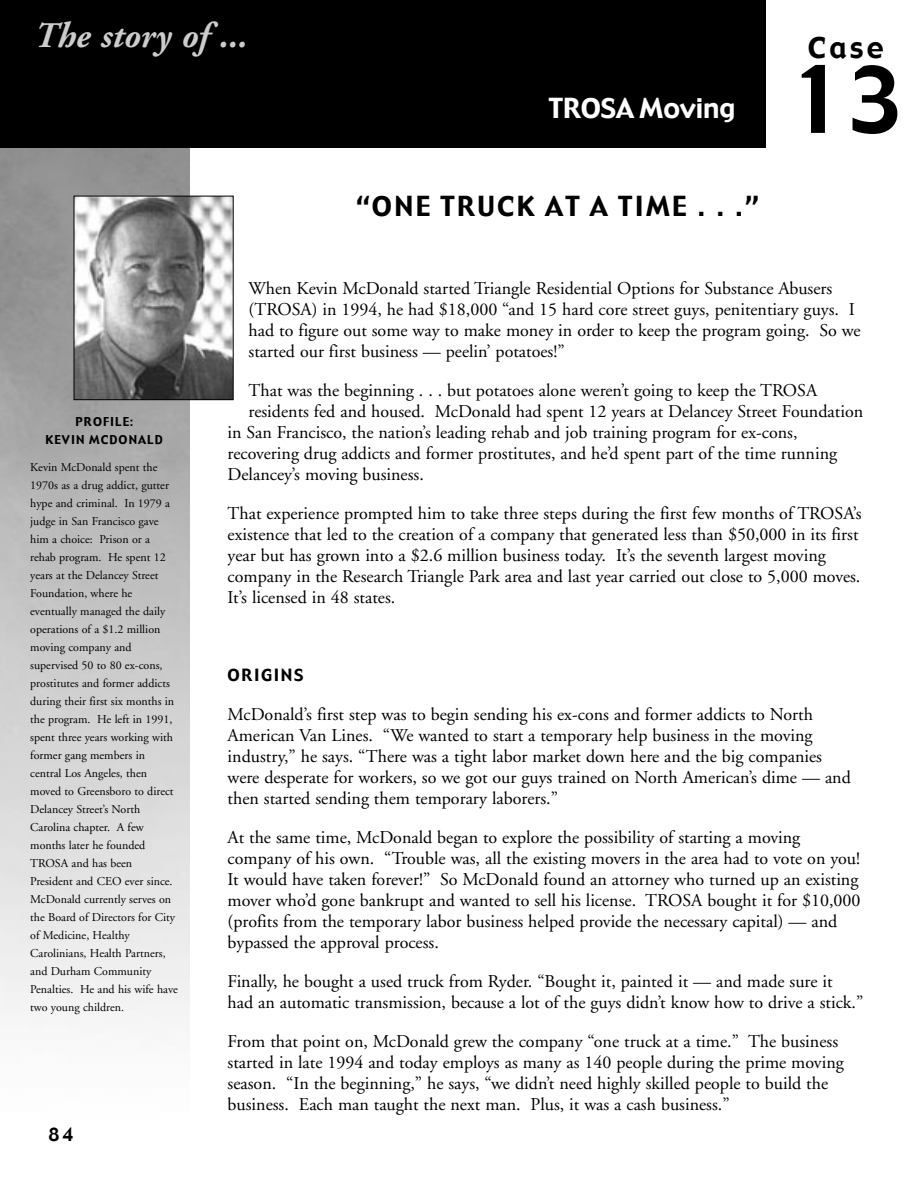
<style>
.page{position:relative;width:918px;height:1188px;background:#fff}
.page>*{position:absolute;margin:0;border:0;box-sizing:border-box;transform-origin:0 0}
.t1{font:90px "Gadget";color:#000}
.t2{font:italic 700 36px "Adobe Garamond";color:#ccc}
.t3{font:28.5px "Gadget";color:#000}
.t4{font:27px "Gadget";letter-spacing:.085em;color:#000}
.t5{font:27px "Gadget";color:#fff}
.t6{font:18px/21px "Adobe Garamond";color:#000}
.t7{font:18px "Gadget";color:#000}
.t8{font:16.5px "Gadget";letter-spacing:.095em;color:#000}
.t9{font:12px/18px "Adobe Garamond";color:#000}
.t10{font:12px/18px "Gadget";letter-spacing:.09em;color:#000;text-align:center}
</style>
<div class="page">
<img style="left:0;top:148px;width:189px;height:869px">
<div style="left:0;top:0;width:766px;height:148px;background:#000"></div>
<img style="left:76px;top:198px;width:156px;height:200px">
<div style="left:74px;top:196px;width:160px;height:204px;border:1px solid #000"></div>
<h2 class="t2" style="left:33px;top:21px;width:215px">The story of ...</h2>
<h3 class="t5" style="left:549px;top:91px;width:188px">TROSA Moving</h3>
<h3 class="t4" style="left:356px;top:189px;width:404px">“ONE TRUCK AT A TIME . . .”</h3>
<h3 class="t3" style="left:808px;top:29px;width:77px">Case</h3>
<h1 class="t1" style="left:789px;top:43px;width:115px">13</h1>
<p class="t10" style="left:45px;top:413px;width:119px">PROFILE:<br>KEVIN MCDONALD</p>
<p class="t9" style="left:30px;top:460px;width:149px">Kevin McDonald spent the<br>1970s as a drug addict, gutter hype and criminal. In 1979 a judge in San Francisco gave him a choice: Prison or a rehab program. He spent 12 years at the Delancey Street<br>Foundation, where he eventually managed the daily operations of a $1.2 million moving company and supervised 50 to 80 ex-cons, prostitutes and former addicts during their first six months in the program. He left in 1991, spent three years working with former gang members in central Los Angeles, then moved to Greensboro to direct<br>Delancey Street’s North<br>Carolina chapter. A few months later he founded<br>TROSA and has been<br>President and CEO ever since.<br>McDonald currently serves on the Board of Directors for City of Medicine, Healthy<br>Carolinians, Health Partners, and Durham Community<br>Penalties. He and his wife have two young children.</p>
<p class="t7" style="left:48px;top:1123px;width:27px">84</p>
<p class="t6" style="left:249px;top:279px;width:614px">When Kevin McDonald started Triangle Residential Options for Substance Abusers (TROSA) in 1994, he had $18,000 “and 15 hard core street guys, penitentiary guys. I had to figure out some way to make money in order to keep the program going. So we started our first business — peelin’ potatoes!”</p>
<p class="t6" style="left:249px;top:381px;width:570px">That was the beginning . . . but potatoes alone weren’t going to keep the TROSA</p>
<p class="t6" style="left:249px;top:402px;width:616px">residents fed and housed. McDonald had spent 12 years at Delancey Street Foundation</p>
<p class="t6" style="left:228px;top:423px;width:572px">in San Francisco, the nation’s leading rehab and job training program for ex-cons,</p>
<p class="t6" style="left:228px;top:444px;width:611px">recovering drug addicts and former prostitutes, and he’d spent part of the time running</p>
<p class="t6" style="left:228px;top:465px;width:198px">Delancey’s moving business.</p>
<p class="t6" style="left:228px;top:504px;width:635px">That experience prompted him to take three steps during the first few months of TROSA’s existence that led to the creation of a company that generated less than $50,000 in its first year but has grown into a $2.6 million business today. It’s the seventh largest moving company in the Research Triangle Park area and last year carried out close to 5,000 moves.<br>It’s licensed in 48 states.</p>
<p class="t8" style="left:228px;top:664px;width:77px">ORIGINS</p>
<p class="t6" style="left:228px;top:705px;width:625px">McDonald’s first step was to begin sending his ex-cons and former addicts to North American Van Lines. “We wanted to start a temporary help business in the moving industry,” he says. “There was a tight labor market down here and the big companies were desperate for workers, so we got our guys trained on North American’s dime — and then started sending them temporary laborers.”</p>
<p class="t6" style="left:228px;top:828px;width:634px">At the same time, McDonald began to explore the possibility of starting a moving company of his own. “Trouble was, all the existing movers in the area had to vote on you!<br>It would have taken forever!” So McDonald found an attorney who turned up an existing mover who’d gone bankrupt and wanted to sell his license. TROSA bought it for $10,000 (profits from the temporary labor business helped provide the necessary capital) — and bypassed the approval process.</p>
<p class="t6" style="left:228px;top:972px;width:637px">Finally, he bought a used truck from Ryder. “Bought it, painted it — and made sure it<br>had an automatic transmission, because a lot of the guys didn’t know how to drive a stick.”</p>
<p class="t6" style="left:228px;top:1032px;width:618px">From that point on, McDonald grew the company “one truck at a time.” The business started in late 1994 and today employs as many as 140 people during the prime moving season. “In the beginning,” he says, “we didn’t need highly skilled people to build the business. Each man taught the next man. Plus, it was a cash business.”</p>
</div>
